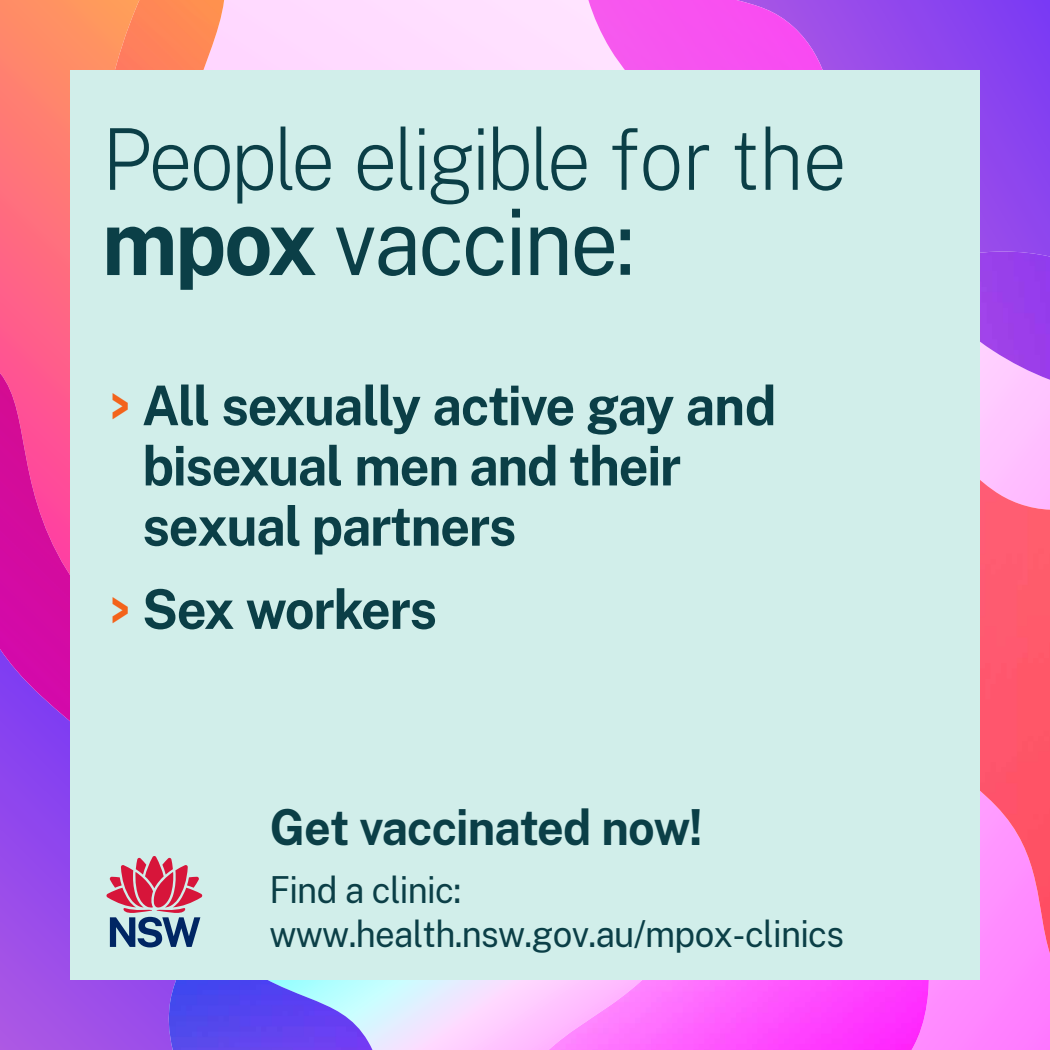
<style>
.page{position:relative;width:1050px;height:1050px;background:#fff}
.page>*{position:absolute;margin:0;border:0;box-sizing:border-box;transform-origin:0 0}
.t1{font:91.79px "Public Sans";letter-spacing:-.03em;color:#0b3f47;scale:.92 1}
.t2{font:200 85.23px "Public Sans";letter-spacing:-.04em;color:#0b3f47;scale:.92 1}
.t3{font:700 54.77px/60.3px "Public Sans";letter-spacing:-.025em;color:#0b3f47;scale:.95 1}
.t4{font:700 48.82px "Public Sans";letter-spacing:-.02em;color:#0b3f47;scale:.95 1}
.t5{font:36.57px/43.9px "Public Sans";letter-spacing:-.02em;color:#0b3f47;scale:.95 1}
.s1{font-weight:700}
.s2{color:#f3631b}
</style>
<div class="page">
<svg style="left:929px;top:954px;width:121px;height:96px;background:#ff84ff"></svg>
<img style="left:980px;top:380px;width:70px;height:574px">
<svg style="left:835px;top:0;width:215px;height:252px;background:#8c44ee"></svg>
<img style="left:980px;top:252px;width:70px;height:128px">
<div style="left:464px;top:0;width:371px;height:70px;background:#ffe0ff"></div>
<img style="left:588px;top:0;width:246px;height:70px">
<svg style="left:373px;top:980px;width:176px;height:70px;background:#f1ddff"></svg>
<img style="left:549px;top:980px;width:380px;height:70px">
<svg style="left:0;top:783px;width:167px;height:267px;background:#9a4de9"></svg>
<img style="left:167px;top:980px;width:206px;height:70px">
<svg style="left:0;top:0;width:464px;height:783px;background:#fd9bae"></svg>
<img style="left:69px;top:0;width:155px;height:288px">
<img style="left:0;top:373px;width:70px;height:403px">
<div style="left:70px;top:70px;width:910px;height:910px;background:#d1eeea"></div>
<svg style="left:106px;top:856px;width:96px;height:91px"></svg>
<h2 class="t2" style="left:102px;top:101px;width:811px">People eligible for the</h2>
<h1 class="t1" style="left:102px;top:177px;width:581px"><span class="s1">mpox</span> vaccine:</h1>
<p class="t3" style="left:142px;top:372px;width:669px;text-indent:-31px"><span class="s2">&gt;</span> All sexually active gay and bisexual men and their sexual partners</p>
<p class="t3" style="left:111px;top:575px;width:345px"><span class="s2">&gt;</span> Sex workers</p>
<p class="t4" style="left:270px;top:791px;width:457px">Get vaccinated now!</p>
<p class="t5" style="left:269px;top:866px;width:606px">Find a clinic: www.health.nsw.gov.au/mpox-clinics</p>
</div>
